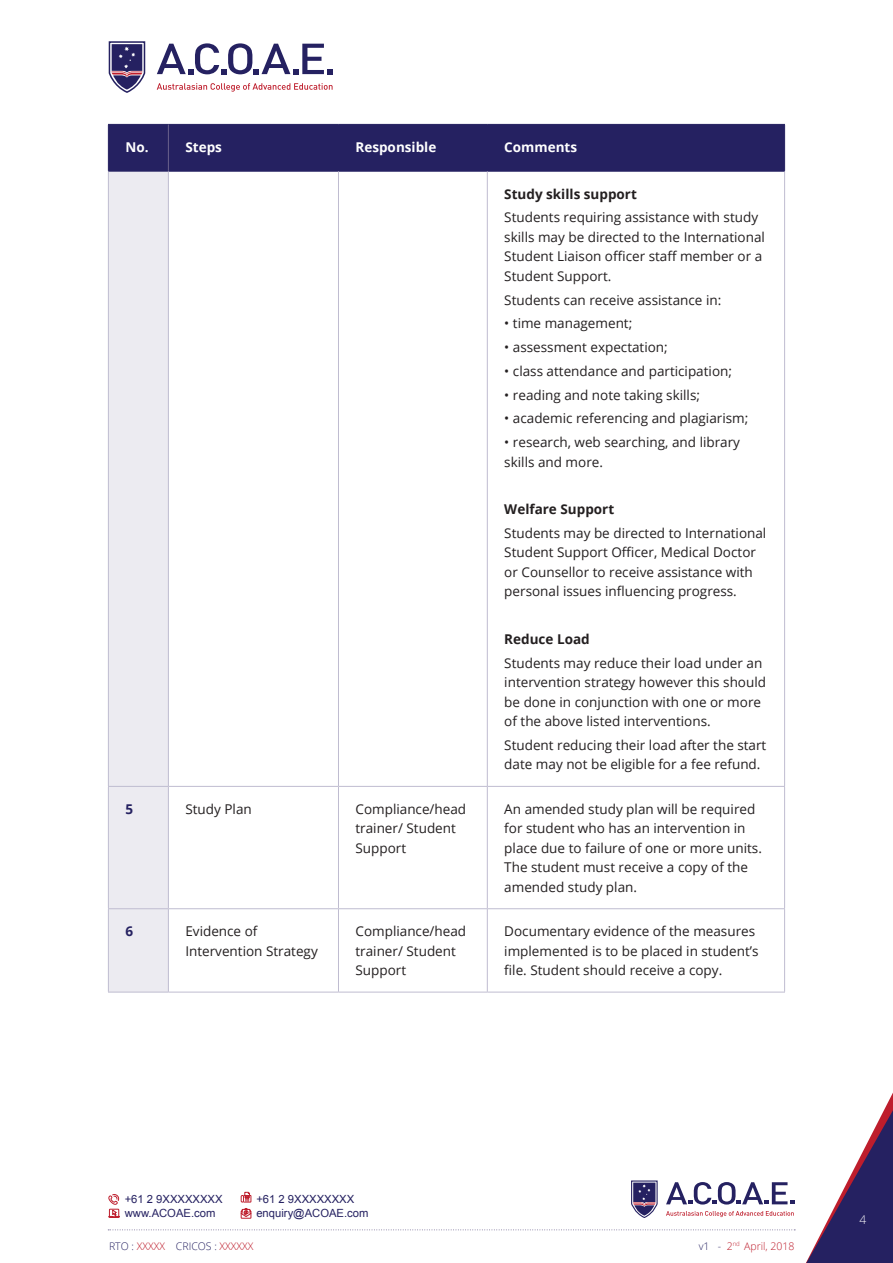
<style>
.page{position:relative;width:893px;height:1263px;background:#fff}
.page>*{position:absolute;margin:0;border:0;box-sizing:border-box;transform-origin:0 0}
.t1{font:13.5px/19.5px "Open Sans";color:#231f20}
.t2{font:700 13.5px "Open Sans";color:#231f20}
.t3{font:700 13.5px "Open Sans";color:#fff}
.Body_SH{font:700 13.5px "Open Sans";color:#252161}
.t4{font:300 12px "Open Sans";color:#fff}
.t5{font:11.25px "Arial";color:#252161}
.t6{font:300 10.5px "Open Sans";color:#252161}
.t7{font:300 10.5px "Open Sans";color:#be1d2c}
.s1{color:#be1d2c}
.s2{color:#252161}
</style>
<div class="page">
<svg style="left:157px;top:83px;width:176px;height:9px"></svg>
<svg style="left:157px;top:43px;width:176px;height:31px"></svg>
<svg style="left:109px;top:41px;width:37px;height:52px"></svg>
<svg style="left:806px;top:1092px;width:87px;height:171px"></svg>
<svg style="left:666px;top:1211px;width:128px;height:6px"></svg>
<svg style="left:666px;top:1182px;width:128px;height:22px"></svg>
<svg style="left:631px;top:1180px;width:27px;height:38px"></svg>
<svg style="left:108px;top:1229px;width:687px;height:1px"></svg>
<svg style="left:241px;top:1208px;width:10px;height:10px"></svg>
<svg style="left:241px;top:1192px;width:10px;height:10px"></svg>
<svg style="left:108px;top:1194px;width:12px;height:24px"></svg>
<div style="left:109px;top:125px;width:675px;height:46px;background:#252161"></div>
<div style="left:109px;top:172px;width:59px;height:820px;background:#ecebf1"></div>
<hr style="left:108px;top:124px;width:60px;height:1px;background:#252161">
<hr style="left:108px;top:125px;width:1px;height:46px;background:#252161">
<hr style="left:168px;top:124px;width:170px;height:1px;background:#252161">
<hr style="left:338px;top:124px;width:149px;height:1px;background:#252161">
<hr style="left:338px;top:125px;width:1px;height:46px;background:#252161">
<hr style="left:487px;top:124px;width:298px;height:1px;background:#252161">
<hr style="left:487px;top:125px;width:1px;height:46px;background:#252161">
<hr style="left:784px;top:125px;width:1px;height:46px;background:#252161">
<hr style="left:108px;top:171px;width:60px;height:1px;background:#252161">
<hr style="left:168px;top:171px;width:170px;height:1px;background:#252161">
<hr style="left:338px;top:171px;width:149px;height:1px;background:#252161">
<hr style="left:487px;top:171px;width:298px;height:1px;background:#252161">
<hr style="left:168px;top:125px;width:1px;height:46px;background:#6a618c">
<hr style="left:108px;top:172px;width:1px;height:614px;background:#bfbcd0">
<hr style="left:168px;top:172px;width:1px;height:614px;background:#bfbcd0">
<hr style="left:338px;top:172px;width:1px;height:614px;background:#bfbcd0">
<hr style="left:487px;top:172px;width:1px;height:614px;background:#bfbcd0">
<hr style="left:784px;top:172px;width:1px;height:614px;background:#bfbcd0">
<hr style="left:108px;top:786px;width:60px;height:1px;background:#bfbcd0">
<hr style="left:108px;top:787px;width:1px;height:121px;background:#bfbcd0">
<hr style="left:168px;top:786px;width:170px;height:1px;background:#bfbcd0">
<hr style="left:168px;top:787px;width:1px;height:121px;background:#bfbcd0">
<hr style="left:338px;top:786px;width:149px;height:1px;background:#bfbcd0">
<hr style="left:338px;top:787px;width:1px;height:121px;background:#bfbcd0">
<hr style="left:487px;top:786px;width:298px;height:1px;background:#bfbcd0">
<hr style="left:487px;top:787px;width:1px;height:121px;background:#bfbcd0">
<hr style="left:784px;top:787px;width:1px;height:121px;background:#bfbcd0">
<hr style="left:108px;top:908px;width:60px;height:1px;background:#bfbcd0">
<hr style="left:108px;top:909px;width:1px;height:83px;background:#bfbcd0">
<hr style="left:168px;top:908px;width:170px;height:1px;background:#bfbcd0">
<hr style="left:168px;top:909px;width:1px;height:83px;background:#bfbcd0">
<hr style="left:338px;top:908px;width:149px;height:1px;background:#bfbcd0">
<hr style="left:338px;top:909px;width:1px;height:83px;background:#bfbcd0">
<hr style="left:487px;top:908px;width:298px;height:1px;background:#bfbcd0">
<hr style="left:487px;top:909px;width:1px;height:83px;background:#bfbcd0">
<hr style="left:784px;top:909px;width:1px;height:83px;background:#bfbcd0">
<hr style="left:108px;top:992px;width:60px;height:1px;background:#bfbcd0">
<hr style="left:168px;top:992px;width:170px;height:1px;background:#bfbcd0">
<hr style="left:338px;top:992px;width:149px;height:1px;background:#bfbcd0">
<hr style="left:487px;top:992px;width:298px;height:1px;background:#bfbcd0">
<p class="t3" style="left:125px;top:137px;width:25px">No.</p>
<p class="t3" style="left:185px;top:137px;width:38px">Steps</p>
<p class="t3" style="left:355px;top:137px;width:82px">Responsible</p>
<p class="t3" style="left:504px;top:137px;width:74px">Comments</p>
<p class="t2" style="left:504px;top:184px;width:134px">Study skills support</p>
<p class="t1" style="left:504px;top:207px;width:262px">Students requiring assistance with study skills may be directed to the International Student Liaison officer staff member or a Student Support.</p>
<p class="t1" style="left:504px;top:290px;width:218px">Students can receive assistance in:</p>
<p class="t1" style="left:504px;top:313px;width:130px">• time management;</p>
<p class="t1" style="left:504px;top:337px;width:165px">• assessment expectation;</p>
<p class="t1" style="left:504px;top:361px;width:229px">• class attendance and participation;</p>
<p class="t1" style="left:504px;top:385px;width:197px">• reading and note taking skills;</p>
<p class="t1" style="left:504px;top:408px;width:246px">• academic referencing and plagiarism;</p>
<p class="t1" style="left:504px;top:432px;width:237px">• research, web searching, and library skills and more.</p>
<p class="t2" style="left:504px;top:500px;width:111px">Welfare Support</p>
<p class="t1" style="left:504px;top:523px;width:264px">Students may be directed to International Student Support Officer, Medical Doctor or Counsellor to receive assistance with personal issues influencing progress.</p>
<p class="t2" style="left:504px;top:629px;width:87px">Reduce Load</p>
<p class="t1" style="left:504px;top:653px;width:263px">Students may reduce their load under an intervention strategy however this should be done in conjunction with one or more of the above listed interventions.</p>
<p class="t1" style="left:504px;top:735px;width:264px">Student reducing their load after the start date may not be eligible for a fee refund.</p>
<p class="Body_SH" style="left:125px;top:799px;width:9px">5</p>
<p class="t1" style="left:185px;top:799px;width:68px">Study Plan</p>
<p class="t1" style="left:355px;top:799px;width:112px">Compliance/head trainer/ Student<br>Support</p>
<p class="t1" style="left:504px;top:799px;width:259px">An amended study plan will be required for student who has an intervention in place due to failure of one or more units.<br>The student must receive a copy of the amended study plan.</p>
<p class="Body_SH" style="left:125px;top:922px;width:9px">6</p>
<p class="t1" style="left:185px;top:921px;width:134px">Evidence of<br>Intervention Strategy</p>
<p class="t1" style="left:355px;top:921px;width:112px">Compliance/head trainer/ Student<br>Support</p>
<p class="t1" style="left:504px;top:921px;width:256px">Documentary evidence of the measures implemented is to be placed in student’s file. Student should receive a copy.</p>
<p class="t5" style="left:125px;top:1191px;width:99px">+61 2 9XXXXXXXX</p>
<p class="t5" style="left:256px;top:1191px;width:99px">+61 2 9XXXXXXXX</p>
<p class="t5" style="left:125px;top:1206px;width:92px">www.ACOAE.com</p>
<p class="t5" style="left:256px;top:1206px;width:114px">enquiry@ACOAE.com</p>
<p class="t6" style="left:109px;top:1239px;width:146px">RTO : <span class="s1">XXXXX</span> CRICOS : <span class="s1">XXXXXX</span></p>
<p class="t7" style="left:699px;top:1239px;width:97px"><span class="s2">v1 -</span> 2<sup>nd</sup> April, 2018</p>
<p class="t4" style="left:859px;top:1211px;width:8px">4</p>
</div>
